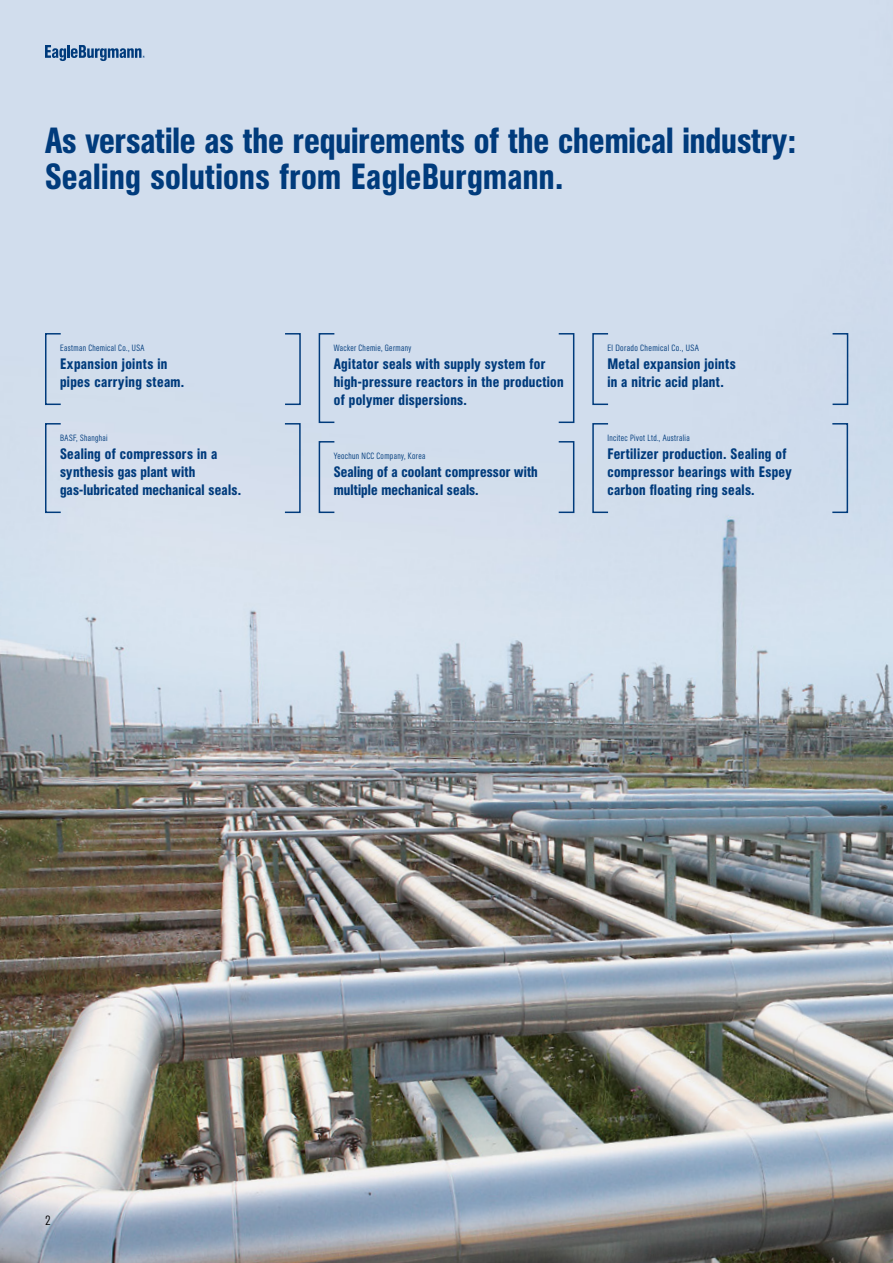
<style>
.page{position:relative;width:893px;height:1263px;background:#fff}
.page>*{position:absolute;margin:0;border:0;box-sizing:border-box;transform-origin:0 0}
.t1{font:500 condensed 36px/36px "AG Book Pro";color:#003b7c}
.t2{font:500 condensed 15px/18px "AG Book Pro";letter-spacing:.02em;color:#003b7c}
.t3{font:300 condensed 13.5px "AG Book Pro";color:#000}
.t4{font:300 condensed 9px "AG Book Pro";letter-spacing:.04em;color:#003b7c}
.t5{font:300 condensed 9px "AG Book Pro";letter-spacing:.04em;color:#003b7c;scale:1.05 1}
</style>
<div class="page">
<img style="left:0;top:0;width:893px;height:1263px">
<div style="left:45px;top:423px;width:16px;height:90px;border:2px solid #003b7c"></div>
<div style="left:284px;top:423px;width:17px;height:90px;border:2px solid #003b7c"></div>
<div style="left:45px;top:333px;width:16px;height:72px;border:2px solid #003b7c"></div>
<div style="left:284px;top:333px;width:17px;height:72px;border:2px solid #003b7c"></div>
<div style="left:592px;top:423px;width:17px;height:90px;border:2px solid #003b7c"></div>
<div style="left:832px;top:423px;width:16px;height:90px;border:2px solid #003b7c"></div>
<div style="left:319px;top:441px;width:16px;height:72px;border:2px solid #003b7c"></div>
<div style="left:558px;top:441px;width:16px;height:72px;border:2px solid #003b7c"></div>
<div style="left:592px;top:333px;width:17px;height:72px;border:2px solid #003b7c"></div>
<div style="left:832px;top:333px;width:16px;height:72px;border:2px solid #003b7c"></div>
<div style="left:319px;top:333px;width:16px;height:90px;border:2px solid #003b7c"></div>
<div style="left:558px;top:333px;width:16px;height:90px;border:2px solid #003b7c"></div>
<svg style="left:45px;top:45px;width:100px;height:16px;background:#7898bd"></svg>
<h1 class="t1" style="left:45px;top:122px;width:753px">As versatile as the requirements of the chemical industry:<br>Sealing solutions from EagleBurgmann.</h1>
<p class="t4" style="left:60px;top:342px;width:86px">Eastman Chemical Co., USA</p>
<p class="t2" style="left:60px;top:355px;width:126px">Expansion joints in pipes carrying steam.</p>
<p class="t4" style="left:60px;top:432px;width:49px">BASF, Shanghai</p>
<p class="t2" style="left:60px;top:445px;width:183px">Sealing of compressors in a synthesis gas plant with gas-lubricated mechanical seals.</p>
<p class="t4" style="left:334px;top:342px;width:79px">Wacker Chemie, Germany</p>
<p class="t2" style="left:334px;top:355px;width:231px">Agitator seals with supply system for high-pressure reactors in the production of polymer dispersions.</p>
<p class="t4" style="left:334px;top:450px;width:93px">Yeochun NCC Company, Korea</p>
<p class="t2" style="left:334px;top:463px;width:206px">Sealing of a coolant compressor with multiple mechanical seals.</p>
<p class="t5" style="left:607px;top:342px;width:89px">El Dorado Chemical Co., USA</p>
<p class="t2" style="left:607px;top:355px;width:130px">Metal expansion joints in a nitric acid plant.</p>
<p class="t4" style="left:607px;top:432px;width:84px">Incitec Pivot Ltd., Australia</p>
<p class="t2" style="left:607px;top:445px;width:186px">Fertilizer production. Sealing of compressor bearings with Espey carbon floating ring seals.</p>
<p class="t3" style="left:45px;top:1212px;width:7px">2</p>
</div>
